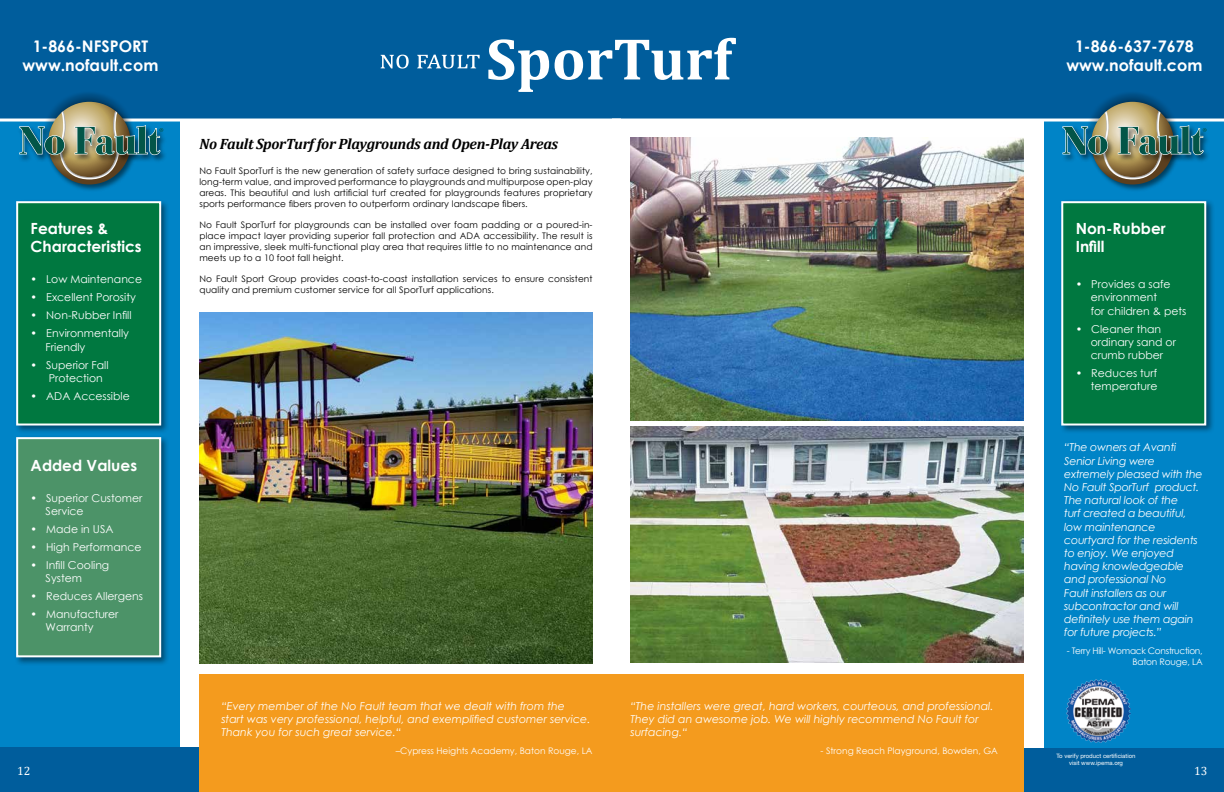
<style>
.page{position:relative;width:1224px;height:792px;background:#fff}
.page>*{position:absolute;margin:0;border:0;box-sizing:border-box;transform-origin:0 0}
.t1{font:700 59.4px "Cambria";color:#fff}
.t2{font:700 16px/19.2px "Century Gothic";color:#fff;text-align:center}
.t3{font:700 15.4px/18.5px "Century Gothic";color:#fff}
.t4{font:italic 700 15px "Cambria";letter-spacing:-.02em;color:#000}
.t5{font:12px "Cambria";color:#fff}
.t6{font:italic 11px/13.2px "Century Gothic";letter-spacing:-.02em;color:#fff}
.t7{font:italic 11px/13.2px "Century Gothic";color:#fff}
.t8{font:10.9px/13px "Century Gothic";color:#fff}
.t9{font:9px/10.8px "Century Gothic";letter-spacing:.01em;color:#000;text-align:justify}
.t10{font:9px "Century Gothic";color:#fff}
.t11{font:9px/10.8px "Century Gothic";letter-spacing:-.03em;color:#fff;text-align:right}
.t12{font:6px/7.2px "Helvetica Neue LT Std";color:#fff;text-align:center}
</style>
<div class="page">
<div style="left:1044px;top:100px;width:180px;height:692px;background:#0084c7"></div>
<div style="left:612px;top:0;width:612px;height:119px;background:#005d9c"></div>
<div style="left:603px;top:748px;width:621px;height:44px;background:#005d9c"></div>
<hr style="left:603px;top:119px;width:621px;height:3px;background:#fff">
<div style="left:603px;top:675px;width:421px;height:117px;background:#f49b1e"></div>
<svg style="left:1110px;top:93px;width:44px;height:6px"></svg>
<img style="left:1096px;top:99px;width:72px;height:92px">
<svg style="left:1091px;top:102px;width:83px;height:82px"></svg>
<img style="left:1062px;top:111px;width:145px;height:69px">
<div style="left:0;top:85px;width:179px;height:707px;background:#0084c7"></div>
<div style="left:0;top:0;width:612px;height:119px;background:#005d9c"></div>
<div style="left:0;top:748px;width:620px;height:44px;background:#005d9c"></div>
<div style="left:200px;top:675px;width:421px;height:117px;background:#f49b1e"></div>
<hr style="left:0;top:119px;width:621px;height:3px;background:#fff">
<svg style="left:67px;top:93px;width:43px;height:6px"></svg>
<img style="left:53px;top:99px;width:71px;height:92px">
<svg style="left:48px;top:102px;width:83px;height:82px"></svg>
<img style="left:16px;top:121px;width:152px;height:38px">
<svg style="left:19px;top:111px;width:144px;height:69px"></svg>
<img style="left:1066px;top:679px;width:64px;height:64px">
<div style="left:14px;top:199px;width:156px;height:235px;background:#000;opacity:.45"></div>
<div style="left:16px;top:201px;width:145px;height:225px;background:#007840;border:2px solid #fff"></div>
<div style="left:14px;top:435px;width:156px;height:231px;background:#000;opacity:.45"></div>
<div style="left:16px;top:437px;width:145px;height:220px;background:#4c9368;border:2px solid #fff"></div>
<img style="left:630px;top:137px;width:394px;height:283px">
<svg style="left:381px;top:55px;width:99px;height:14px"></svg>
<img style="left:199px;top:312px;width:394px;height:351px">
<img style="left:630px;top:427px;width:394px;height:236px">
<div style="left:1059px;top:199px;width:156px;height:235px;background:#000;opacity:.45"></div>
<div style="left:1062px;top:202px;width:143px;height:223px;background:#007840"></div>
<div style="left:1061px;top:201px;width:145px;height:225px;border:2px solid #fff"></div>
<h2 class="t2" style="left:22px;top:35px;width:138px">1-866-NFSPORT www.nofault.com</h2>
<h3 class="t3" style="left:31px;top:218px;width:113px">Features &amp;<br>Characteristics</h3>
<p class="t8" style="left:31px;top:273px;width:113px">• Low Maintenance</p>
<p class="t8" style="left:31px;top:291px;width:107px">• Excellent Porosity</p>
<p class="t8" style="left:31px;top:309px;width:103px">• Non-Rubber Infill</p>
<p class="t8" style="left:46px;top:327px;width:85px;text-indent:-15px">• Environmentally<br>Friendly</p>
<p class="t8" style="left:49px;top:358px;width:61px;text-indent:-18px">• Superior Fall<br>Protection</p>
<p class="t8" style="left:31px;top:389px;width:101px">• ADA Accessible</p>
<h3 class="t3" style="left:31px;top:455px;width:108px">Added Values</h3>
<p class="t8" style="left:46px;top:491px;width:98px;text-indent:-15px">• Superior Customer<br>Service</p>
<p class="t8" style="left:31px;top:522px;width:84px">• Made in USA</p>
<p class="t8" style="left:31px;top:540px;width:113px">• High Performance</p>
<p class="t8" style="left:46px;top:558px;width:65px;text-indent:-15px">• Infill Cooling<br>System</p>
<p class="t8" style="left:31px;top:589px;width:114px">• Reduces Allergens</p>
<p class="t8" style="left:46px;top:607px;width:74px;text-indent:-15px">• Manufacturer<br>Warranty</p>
<h1 class="t1" style="left:486px;top:17px;width:247px">SporTurf</h1>
<h3 class="t4" style="left:199px;top:133px;width:360px">No Fault SporTurf for Playgrounds and Open-Play Areas</h3>
<p class="t9" style="left:199px;top:165px;width:395px">No Fault SporTurf is the new generation of safety surface designed to bring sustainability, long-term value, and improved performance to playgrounds and multipurpose open-play areas. This beautiful and lush artificial turf created for playgrounds features proprietary sports performance fibers proven to outperform ordinary landscape fibers.</p>
<p class="t9" style="left:199px;top:219px;width:395px">No Fault SporTurf for playgrounds can be installed over foam padding or a poured-in&shy;place impact layer providing superior fall protection and ADA accessibility. The result is an impressive, sleek multi-functional play area that requires little to no maintenance and meets up to a 10 foot fall height.</p>
<p class="t9" style="left:199px;top:273px;width:395px">No Fault Sport Group provides coast-to-coast installation services to ensure consistent quality and premium customer service for all SporTurf applications.</p>
<h2 class="t2" style="left:1066px;top:35px;width:137px">1-866-637-7678 www.nofault.com</h2>
<h3 class="t3" style="left:1076px;top:218px;width:92px">Non-Rubber<br>Infill</h3>
<p class="t8" style="left:1091px;top:278px;width:97px;text-indent:-15px">• Provides a safe environment<br>for children &amp; pets</p>
<p class="t8" style="left:1091px;top:322px;width:87px;text-indent:-15px">• Cleaner than ordinary sand or crumb rubber</p>
<p class="t8" style="left:1076px;top:366px;width:83px;text-align:right">• Reduces turf temperature</p>
<p class="t6" style="left:1064px;top:441px;width:140px">“The owners at Avanti<br>Senior Living were extremely pleased with the<br>No Fault SporTurf product.<br>The natural look of the<br>turf created a beautiful, low maintenance courtyard for the residents to enjoy. We enjoyed having knowledgeable and professional No<br>Fault installers as our subcontractor and will definitely use them again for future projects.”</p>
<p class="t11" style="left:1067px;top:645px;width:137px">- Terry Hill- Womack Construction,<br>Baton Rouge, LA</p>
<p class="t7" style="left:221px;top:699px;width:371px">“Every member of the No Fault team that we dealt with from the start was very professional, helpful, and exemplified customer service.<br>Thank you for such great service.“</p>
<p class="t10" style="left:396px;top:745px;width:198px">–Cypress Heights Academy, Baton Rouge, LA</p>
<p class="t7" style="left:630px;top:699px;width:365px">“The installers were great, hard workers, courteous, and professional.<br>They did an awesome job. We will highly recommend No Fault for surfacing.“</p>
<p class="t10" style="left:821px;top:745px;width:179px">- Strong Reach Playground, Bowden, GA</p>
<p class="t12" style="left:1057px;top:752px;width:81px">To verify product certificiation visit www.ipema.org</p>
<h3 class="t5" style="left:17px;top:764px;width:15px">12</h3>
<h3 class="t5" style="left:1194px;top:764px;width:15px">13</h3>
</div>
